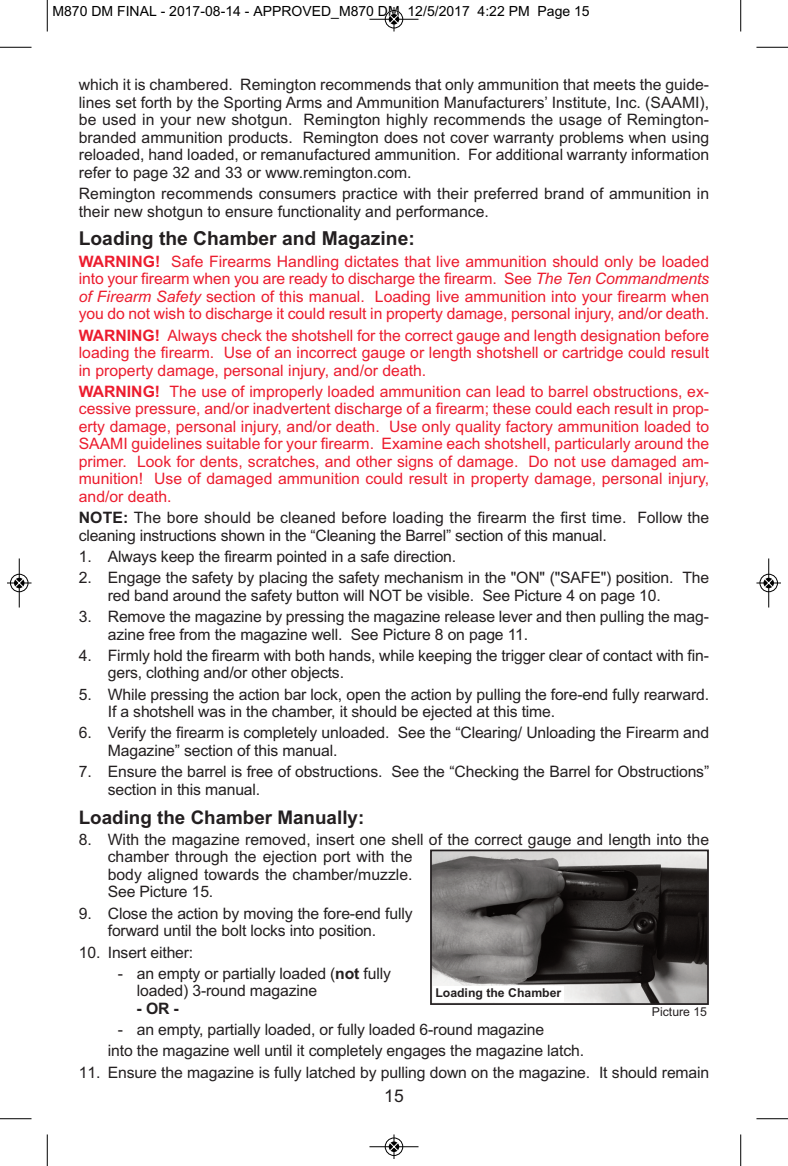
<style>
.page{position:relative;width:788px;height:1166px;background:#fff}
.page>*{position:absolute;margin:0;border:0;box-sizing:border-box;transform-origin:0 0}
.t1{font:700 19.25px "Arial";color:#231f20}
.t2{font:700 18.9px "Arial";color:#231f20}
.t3{font:17.5px "Arial";color:#231f20}
.t4{font:15.75px/17.5px "Arial";letter-spacing:-.01em;color:#231f20}
.t5{font:15.75px/17.5px "Arial";color:#ec1c2e;text-align:justify}
.t6{font:700 15.75px "Arial";color:#231f20}
.t7{font:14px "Arial";color:#000}
.t8{font:700 12.25px "Arial";color:#231f20}
.t9{font:12.25px "Arial";color:#231f20}
.s1{font-weight:700}
.s2{font-style:italic}
</style>
<div class="page">
<img style="left:433px;top:852px;width:272px;height:150px">
<div style="left:430px;top:849px;width:278px;height:156px;border:2px solid #231f20"></div>
<div style="left:433px;top:986px;width:131px;height:15px;background:#fff"></div>
<hr style="left:47px;top:0;width:1px;height:32px;background:#000">
<hr style="left:0;top:47px;width:32px;height:1px;background:#000">
<hr style="left:740px;top:0;width:1px;height:32px;background:#000">
<hr style="left:756px;top:47px;width:32px;height:1px;background:#000">
<hr style="left:47px;top:1134px;width:1px;height:32px;background:#000">
<hr style="left:0;top:1118px;width:32px;height:1px;background:#000">
<hr style="left:740px;top:1134px;width:1px;height:32px;background:#000">
<hr style="left:756px;top:1118px;width:32px;height:1px;background:#000">
<div style="left:384px;top:10px;width:19px;height:19px;border:1px solid #fff;border-radius:50%"></div>
<hr style="left:369px;top:19px;width:49px;height:1px;background:#000">
<div style="left:385px;top:10px;width:18px;height:18px;border:1px solid #000;border-radius:50%"></div>
<svg style="left:389px;top:7px;width:9px;height:25px"></svg>
<div style="left:384px;top:1137px;width:19px;height:19px;border:1px solid #fff;border-radius:50%"></div>
<hr style="left:369px;top:1146px;width:49px;height:1px;background:#000">
<div style="left:385px;top:1137px;width:18px;height:18px;border:1px solid #000;border-radius:50%"></div>
<svg style="left:389px;top:1134px;width:9px;height:24px"></svg>
<div style="left:10px;top:573px;width:19px;height:19px;border:1px solid #fff;border-radius:50%"></div>
<hr style="left:19px;top:558px;width:1px;height:49px;background:#000">
<div style="left:10px;top:574px;width:18px;height:18px;border:1px solid #000;border-radius:50%"></div>
<svg style="left:7px;top:578px;width:25px;height:9px"></svg>
<div style="left:759px;top:573px;width:19px;height:19px;border:1px solid #fff;border-radius:50%"></div>
<hr style="left:768px;top:558px;width:1px;height:49px;background:#000">
<div style="left:759px;top:574px;width:18px;height:18px;border:1px solid #000;border-radius:50%"></div>
<svg style="left:756px;top:578px;width:24px;height:9px"></svg>
<p class="t7" style="left:52px;top:3px;width:538px">M870 DM FINAL - 2017-08-14 - APPROVED_M870 DM 12/5/2017 4:22 PM Page 15</p>
<p class="t4" style="left:79px;top:76px;width:632px;text-align:justify">which it is chambered. Remington recommends that only ammunition that meets the guide&shy;lines set forth by the Sporting Arms and Ammunition Manufacturers’ Institute, Inc. (SAAMI), be used in your new shotgun. Remington highly recommends the usage of Remington&shy;branded ammunition products. Remington does not cover warranty problems when using reloaded, hand loaded, or remanufactured ammunition. For additional warranty information refer to page 32 and 33 or www.remington.com.</p>
<p class="t4" style="left:79px;top:185px;width:632px">Remington recommends consumers practice with their preferred brand of ammunition in their new shotgun to ensure functionality and performance.</p>
<p class="t1" style="left:79px;top:227px;width:337px">Loading the Chamber and Magazine:</p>
<p class="t5" style="left:79px;top:252px;width:632px"><span class="s1">WARNING!</span> Safe Firearms Handling dictates that live ammunition should only be loaded into your firearm when you are ready to discharge the firearm. See <span class="s2">The Ten Commandments of Firearm Safety</span> section of this manual. Loading live ammunition into your firearm when you do not wish to discharge it could result in property damage, personal injury, and/or death.</p>
<p class="t5" style="left:79px;top:326px;width:632px"><span class="s1">WARNING!</span> Always check the shotshell for the correct gauge and length designation before loading the firearm. Use of an incorrect gauge or length shotshell or cartridge could result in property damage, personal injury, and/or death.</p>
<p class="t5" style="left:79px;top:382px;width:632px"><span class="s1">WARNING!</span> The use of improperly loaded ammunition can lead to barrel obstructions, ex&shy;cessive pressure, and/or inadvertent discharge of a firearm; these could each result in prop&shy;erty damage, personal injury, and/or death. Use only quality factory ammunition loaded to SAAMI guidelines suitable for your firearm. Examine each shotshell, particularly around the primer. Look for dents, scratches, and other signs of damage. Do not use damaged am&shy;munition! Use of damaged ammunition could result in property damage, personal injury, and/or death.</p>
<p class="t4" style="left:79px;top:509px;width:631px"><span class="s1">NOTE:</span> The bore should be cleaned before loading the firearm the first time. Follow the cleaning instructions shown in the “Cleaning the Barrel” section of this manual.</p>
<p class="t4" style="left:79px;top:548px;width:379px">1. Always keep the firearm pointed in a safe direction.</p>
<p class="t4" style="left:108px;top:569px;width:603px;text-indent:-29px">2. Engage the safety by placing the safety mechanism in the "ON" ("SAFE") position. The red band around the safety button will NOT be visible. See Picture 4 on page 10.</p>
<p class="t4" style="left:108px;top:608px;width:602px;text-indent:-29px">3. Remove the magazine by pressing the magazine release lever and then pulling the mag&shy;azine free from the magazine well. See Picture 8 on page 11.</p>
<p class="t4" style="left:108px;top:646px;width:602px;text-indent:-29px">4. Firmly hold the firearm with both hands, while keeping the trigger clear of contact with fin&shy;gers, clothing and/or other objects.</p>
<p class="t4" style="left:108px;top:685px;width:603px;text-indent:-29px">5. While pressing the action bar lock, open the action by pulling the fore-end fully rearward.<br>If a shotshell was in the chamber, it should be ejected at this time.</p>
<p class="t4" style="left:108px;top:724px;width:603px;text-indent:-29px">6. Verify the firearm is completely unloaded. See the “Clearing/ Unloading the Firearm and<br>Magazine” section of this manual.</p>
<p class="t4" style="left:108px;top:763px;width:603px;text-indent:-29px">7. Ensure the barrel is free of obstructions. See the “Checking the Barrel for Obstructions” section in this manual.</p>
<p class="t2" style="left:79px;top:806px;width:287px">Loading the Chamber Manually:</p>
<p class="t4" style="left:108px;top:830px;width:603px;text-indent:-29px">8. With the magazine removed, insert one shell of the correct gauge and length into the chamber through the ejection port with the<br>body aligned towards the chamber/muzzle.<br>See Picture 15.</p>
<p class="t4" style="left:79px;top:904px;width:335px;text-align:center">9. Close the action by moving the fore-end fully forward until the bolt locks into position.</p>
<p class="t4" style="left:79px;top:943px;width:116px">10. Insert either:</p>
<p class="t4" style="left:137px;top:964px;width:255px;text-indent:-19px">- an empty or partially loaded (<span class="s1">not</span> fully loaded) 3-round magazine</p>
<p class="t6" style="left:137px;top:999px;width:44px">-OR-</p>
<p class="t4" style="left:108px;top:1019px;width:477px;line-height:21.3px;text-indent:10px">- an empty, partially loaded, or fully loaded 6-round magazine<br>into the magazine well until it completely engages the magazine latch.</p>
<p class="t4" style="left:79px;top:1063px;width:632px">11. Ensure the magazine is fully latched by pulling down on the magazine. It should remain</p>
<p class="t3" style="left:384px;top:1085px;width:21px">15</p>
<p class="t8" style="left:435px;top:985px;width:127px">Loading the Chamber</p>
<p class="t9" style="left:652px;top:1004px;width:57px">Picture 15</p>
</div>
